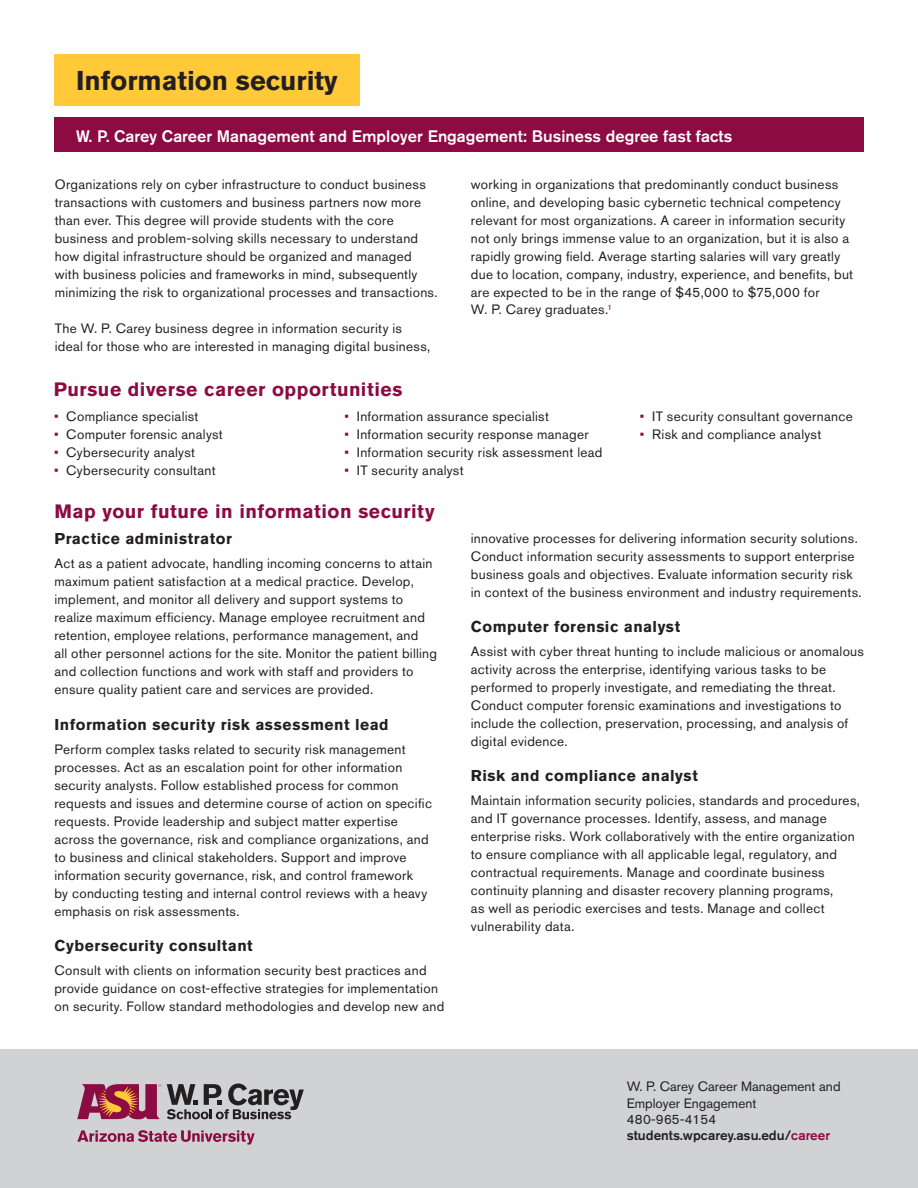
<style>
.page{position:relative;width:918px;height:1188px;background:#fff}
.page>*{position:absolute;margin:0;border:0;box-sizing:border-box;transform-origin:0 0}
.t1{font:700 27px "Akzidenz Grotesk Std";color:#231f20}
.t2{font:700 19.2px "Akzidenz Grotesk Pro";letter-spacing:.025em;color:#8c0b42}
.t3{font:500 16.5px "Akzidenz Grotesk Std";color:#fff}
.t4{font:700 15.6px "Akzidenz Grotesk Pro";letter-spacing:.03em;color:#231f20}
.t5{font:13.5px/18px "Akzidenz Grotesk Std";letter-spacing:.02em;color:#231f20}
.t6{font:13.5px/16.2px "Akzidenz Grotesk Std";color:#231f20}
.s1{color:#8c0b42}
.s2{font-weight:500}
.s3{font-weight:500;color:#8c0b42}
</style>
<div class="page">
<div style="left:0;top:1049px;width:918px;height:139px;background:#d1d2d4"></div>
<svg style="left:77px;top:1084px;width:84px;height:36px"></svg>
<svg style="left:77px;top:1130px;width:178px;height:15px"></svg>
<svg style="left:167px;top:1083px;width:137px;height:36px"></svg>
<div style="left:54px;top:54px;width:306px;height:52px;background:#ffc938"></div>
<div style="left:54px;top:117px;width:810px;height:35px;background:#8c0b42"></div>
<h1 class="t1" style="left:76px;top:65px;width:263px">Information security</h1>
<p class="t3" style="left:76px;top:126px;width:658px">W. P. Carey Career Management and Employer Engagement: Business degree fast facts</p>
<p class="t5" style="left:55px;top:175px;width:384px">Organizations rely on cyber infrastructure to conduct business transactions with customers and business partners now more than ever. This degree will provide students with the core business and problem-solving skills necessary to understand how digital infrastructure should be organized and managed with business policies and frameworks in mind, subsequently minimizing the risk to organizational processes and transactions.</p>
<p class="t5" style="left:55px;top:319px;width:377px">The W. P. Carey business degree in information security is ideal for those who are interested in managing digital business,</p>
<p class="t5" style="left:471px;top:175px;width:384px">working in organizations that predominantly conduct business online, and developing basic cybernetic technical competency relevant for most organizations. A career in information security not only brings immense value to an organization, but it is also a rapidly growing field. Average starting salaries will vary greatly due to location, company, industry, experience, and benefits, but are expected to be in the range of $45,000 to $75,000 for<br>W. P. Carey graduates.<sup>1</sup></p>
<h2 class="t2" style="left:54px;top:377px;width:350px">Pursue diverse career opportunities</h2>
<p class="t5" style="left:345px;top:407px;width:206px"><span class="s1">•</span> Information assurance specialist</p>
<p class="t5" style="left:345px;top:425px;width:245px"><span class="s1">•</span> Information security response manager</p>
<p class="t5" style="left:345px;top:443px;width:259px"><span class="s1">•</span> Information security risk assessment lead</p>
<p class="t5" style="left:345px;top:461px;width:121px"><span class="s1">•</span> IT security analyst</p>
<p class="t5" style="left:54px;top:407px;width:146px"><span class="s1">•</span> Compliance specialist</p>
<p class="t5" style="left:54px;top:425px;width:170px"><span class="s1">•</span> Computer forensic analyst</p>
<p class="t5" style="left:54px;top:443px;width:143px"><span class="s1">•</span> Cybersecurity analyst</p>
<p class="t5" style="left:54px;top:461px;width:163px"><span class="s1">•</span> Cybersecurity consultant</p>
<h2 class="t2" style="left:54px;top:499px;width:382px">Map your future in information security</h2>
<p class="t5" style="left:640px;top:407px;width:214px"><span class="s1">•</span> IT security consultant governance</p>
<p class="t5" style="left:640px;top:425px;width:183px"><span class="s1">•</span> Risk and compliance analyst</p>
<p class="t4" style="left:54px;top:529px;width:179px">Practice administrator</p>
<p class="t5" style="left:54px;top:555px;width:384px">Act as a patient advocate, handling incoming concerns to attain maximum patient satisfaction at a medical practice. Develop, implement, and monitor all delivery and support systems to realize maximum efficiency. Manage employee recruitment and retention, employee relations, performance management, and<br>all other personnel actions for the site. Monitor the patient billing and collection functions and work with staff and providers to ensure quality patient care and services are provided.</p>
<p class="t4" style="left:54px;top:714px;width:336px">Information security risk assessment lead</p>
<p class="t5" style="left:54px;top:740px;width:379px">Perform complex tasks related to security risk management processes. Act as an escalation point for other information security analysts. Follow established process for common requests and issues and determine course of action on specific requests. Provide leadership and subject matter expertise across the governance, risk and compliance organizations, and to business and clinical stakeholders. Support and improve information security governance, risk, and control framework<br>by conducting testing and internal control reviews with a heavy emphasis on risk assessments.</p>
<p class="t4" style="left:54px;top:935px;width:200px">Cybersecurity consultant</p>
<p class="t5" style="left:54px;top:961px;width:391px">Consult with clients on information security best practices and provide guidance on cost-effective strategies for implementation on security. Follow standard methodologies and develop new and</p>
<p class="t5" style="left:471px;top:529px;width:392px">innovative processes for delivering information security solutions.<br>Conduct information security assessments to support enterprise business goals and objectives. Evaluate information security risk in context of the business environment and industry requirements.</p>
<p class="t4" style="left:471px;top:616px;width:211px">Computer forensic analyst</p>
<p class="t5" style="left:471px;top:642px;width:395px">Assist with cyber threat hunting to include malicious or anomalous activity across the enterprise, identifying various tasks to be performed to properly investigate, and remediating the threat.<br>Conduct computer forensic examinations and investigations to include the collection, preservation, processing, and analysis of digital evidence.</p>
<p class="t4" style="left:471px;top:766px;width:229px">Risk and compliance analyst</p>
<p class="t5" style="left:471px;top:791px;width:391px">Maintain information security policies, standards and procedures, and IT governance processes. Identify, assess, and manage enterprise risks. Work collaboratively with the entire organization to ensure compliance with all applicable legal, regulatory, and contractual requirements. Manage and coordinate business continuity planning and disaster recovery planning programs,<br>as well as periodic exercises and tests. Manage and collect vulnerability data.</p>
<p class="t6" style="left:627px;top:1079px;width:215px">W. P. Carey Career Management and<br>Employer Engagement<br>480-965-4154 <span class="s2">students.wpcarey.asu.edu/</span><span class="s3">career</span></p>
</div>
